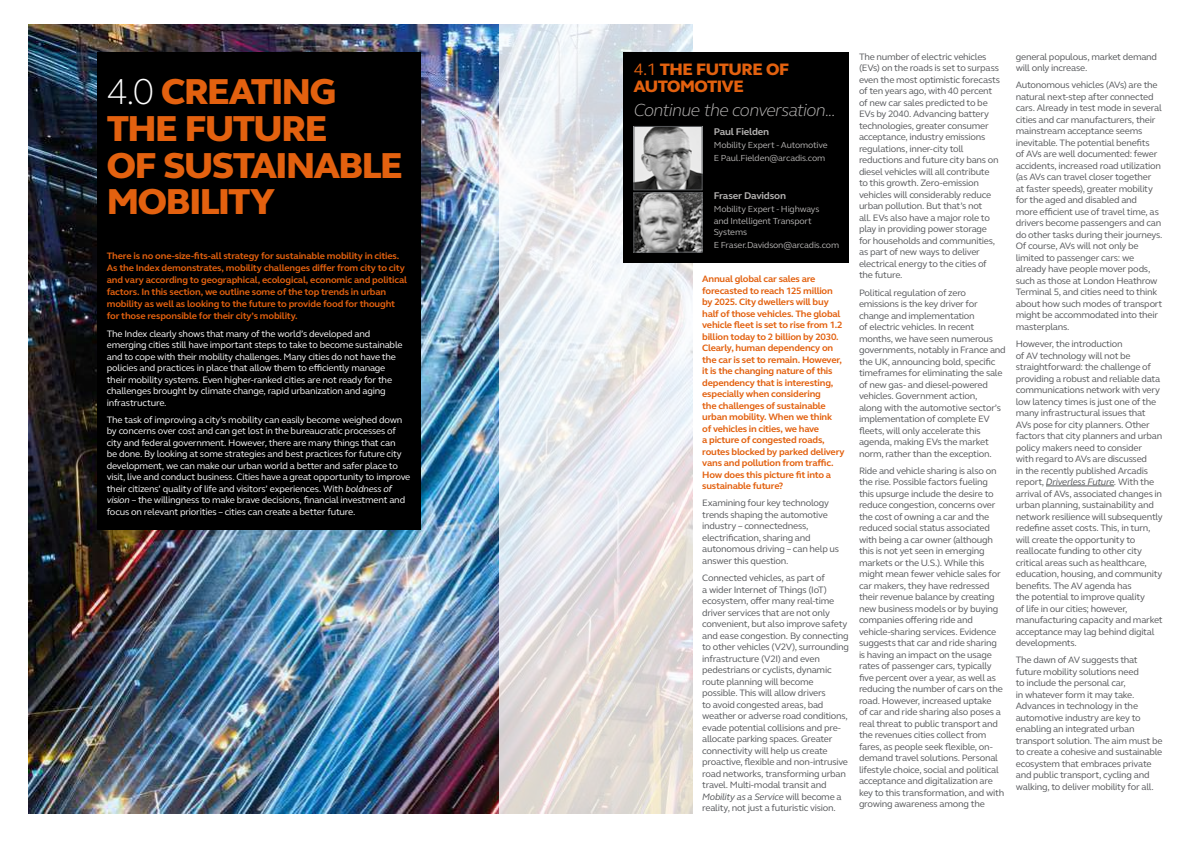
<style>
.page{position:relative;width:1191px;height:842px;background:#fff}
.page>*{position:absolute;margin:0;border:0;box-sizing:border-box;transform-origin:0 0}
.t1{font:800 37px/36.7px "FS Elliot Pro";letter-spacing:-.035em;color:#e3610f}
.t2{font:italic 300 18px "FS Elliot Pro";letter-spacing:-.035em;color:#b5b3b2}
.t3{font:800 17px/17px "FS Elliot Pro";letter-spacing:-.025em;color:#e3610f}
.t4{font:700 10px "FS Elliot Pro";letter-spacing:-.02em;color:#b5b3b2}
.t5{font:9.5px/11.5px "FS Elliot Pro";letter-spacing:-.025em;color:#55575a}
.t6{font:9.5px/11.5px "FS Elliot Pro";letter-spacing:-.02em;color:#fff}
.t7{font:700 9.5px/11.5px "FS Elliot Pro";letter-spacing:-.02em;color:#e3610f}
.t8{font:9px/11.5px "FS Elliot Pro";letter-spacing:-.02em;color:#b5b3b2}
.s1{font-weight:300;color:#fff}
.s2{font-style:italic}
.s3{font-weight:400}
</style>
<div class="page">
<img style="left:28px;top:24px;width:470px;height:790px">
<svg style="left:498px;top:24px;width:617px;height:790px"></svg>
<hr style="left:1046px;top:486px;width:68px;height:1px;background:#55575a">
<div style="left:624px;top:52px;width:225px;height:211px;background:#000"></div>
<img style="left:636px;top:195px;width:64px;height:55px">
<div style="left:634px;top:193px;width:68px;height:59px;border:1px solid #55575a"></div>
<img style="left:636px;top:128px;width:64px;height:60px">
<div style="left:634px;top:126px;width:68px;height:64px;border:1px solid #55575a"></div>
<div style="left:97px;top:52px;width:323px;height:478px;background:#000"></div>
<h1 class="t1" style="left:107px;top:73px;width:297px"><span class="s1">4.0</span> CREATING<br>THE FUTURE<br>OF SUSTAINABLE<br>MOBILITY</h1>
<p class="t7" style="left:107px;top:250px;width:302px;line-height:12px">There is no one-size-fits-all strategy for sustainable mobility in cities.<br>As the Index demonstrates, mobility challenges differ from city to city and vary according to geographical, ecological, economic and political factors. In this section, we outline some of the top trends in urban mobility as well as looking to the future to provide food for thought for those responsible for their city’s mobility.</p>
<p class="t6" style="left:107px;top:327px;width:297px">The Index clearly shows that many of the world’s developed and emerging cities still have important steps to take to become sustainable and to cope with their mobility challenges. Many cities do not have the policies and practices in place that allow them to efficiently manage their mobility systems. Even higher-ranked cities are not ready for the challenges brought by climate change, rapid urbanization and aging infrastructure.</p>
<p class="t6" style="left:107px;top:414px;width:305px">The task of improving a city’s mobility can easily become weighed down by concerns over cost and can get lost in the bureaucratic processes of city and federal government. However, there are many things that can<br>be done. By looking at some strategies and best practices for future city development, we can make our urban world a better and safer place to visit, live and conduct business. Cities have a great opportunity to improve their citizens’ quality of life and visitors’ experiences. With <span class="s2">boldness of vision</span> – the willingness to make brave decisions, financial investment and focus on relevant priorities – cities can create a better future.</p>
<h3 class="t3" style="left:634px;top:61px;width:157px"><span class="s3">4.1</span> THE FUTURE OF<br>AUTOMOTIVE</h3>
<h2 class="t2" style="left:634px;top:98px;width:204px">Continue the conversation...</h2>
<p class="t4" style="left:714px;top:125px;width:57px">Paul Fielden</p>
<p class="t8" style="left:714px;top:138px;width:115px;line-height:13px">Mobility Expert - Automotive<br>E Paul.Fielden@arcadis.com</p>
<p class="t4" style="left:714px;top:189px;width:74px">Fraser Davidson</p>
<p class="t8" style="left:714px;top:203px;width:107px">Mobility Expert - Highways and Intelligent Transport<br>Systems</p>
<p class="t8" style="left:714px;top:239px;width:127px">E Fraser.Davidson@arcadis.com</p>
<p class="t7" style="left:702px;top:273px;width:144px">Annual global car sales are forecasted to reach 125 million by 2025. City dwellers will buy half of those vehicles. The global vehicle fleet is set to rise from 1.2 billion today to 2 billion by 2030.<br>Clearly, human dependency on the car is set to remain. However, it is the changing nature of this dependency that is interesting, especially when considering<br>the challenges of sustainable urban mobility. When we think<br>of vehicles in cities, we have<br>a picture of congested roads, routes blocked by parked delivery vans and pollution from traffic.<br>How does this picture fit into a sustainable future?</p>
<p class="t5" style="left:702px;top:497px;width:138px">Examining four key technology trends shaping the automotive industry – connectedness, electrification, sharing and autonomous driving – can help us answer this question.</p>
<p class="t5" style="left:702px;top:572px;width:148px">Connected vehicles, as part of<br>a wider Internet of Things (IoT) ecosystem, offer many real-time driver services that are not only convenient, but also improve safety and ease congestion. By connecting to other vehicles (V2V), surrounding infrastructure (V2I) and even pedestrians or cyclists, dynamic route planning will become possible. This will allow drivers<br>to avoid congested areas, bad weather or adverse road conditions, evade potential collisions and pre&shy;allocate parking spaces. Greater connectivity will help us create proactive, flexible and non-intrusive road networks, transforming urban travel. Multi-modal transit and <span class="s2">Mobility as a Service</span> will become a reality, not just a futuristic vision.</p>
<p class="t5" style="left:859px;top:51px;width:143px">The number of electric vehicles (EVs) on the roads is set to surpass even the most optimistic forecasts of ten years ago, with 40 percent of new car sales predicted to be<br>EVs by 2040. Advancing battery technologies, greater consumer acceptance, industry emissions regulations, inner-city toll reductions and future city bans on diesel vehicles will all contribute to this growth. Zero-emission vehicles will considerably reduce urban pollution. But that’s not<br>all. EVs also have a major role to play in providing power storage for households and communities, as part of new ways to deliver electrical energy to the cities of the future.</p>
<p class="t5" style="left:859px;top:286px;width:148px">Political regulation of zero emissions is the key driver for change and implementation<br>of electric vehicles. In recent months, we have seen numerous governments, notably in France and the UK, announcing bold, specific timeframes for eliminating the sale of new gas- and diesel-powered vehicles. Government action,<br>along with the automotive sector’s implementation of complete EV fleets, will only accelerate this agenda, making EVs the market norm, rather than the exception.</p>
<p class="t5" style="left:859px;top:465px;width:147px">Ride and vehicle sharing is also on the rise. Possible factors fueling this upsurge include the desire to reduce congestion, concerns over the cost of owning a car and the reduced social status associated with being a car owner (although this is not yet seen in emerging markets or the U.S.). While this might mean fewer vehicle sales for car makers, they have redressed their revenue balance by creating new business models or by buying companies offering ride and vehicle-sharing services. Evidence suggests that car and ride sharing is having an impact on the usage rates of passenger cars, typically five percent over a year, as well as reducing the number of cars on the road. However, increased uptake<br>of car and ride sharing also poses a real threat to public transport and the revenues cities collect from fares, as people seek flexible, on&shy;demand travel solutions. Personal lifestyle choice, social and political acceptance and digitalization are key to this transformation, and with growing awareness among the</p>
<p class="t5" style="left:1015px;top:50px;width:143px">general populous, market demand will only increase.</p>
<p class="t5" style="left:1015px;top:79px;width:148px">Autonomous vehicles (AVs) are the natural next-step after connected cars. Already in test mode in several cities and car manufacturers, their mainstream acceptance seems inevitable. The potential benefits<br>of AVs are well documented: fewer accidents, increased road utilization (as AVs can travel closer together<br>at faster speeds), greater mobility for the aged and disabled and<br>more efficient use of travel time, as drivers become passengers and can do other tasks during their journeys.<br>Of course, AVs will not only be limited to passenger cars: we already have people mover pods, such as those at London Heathrow Terminal 5, and cities need to think about how such modes of transport might be accommodated into their masterplans.</p>
<p class="t5" style="left:1015px;top:338px;width:148px">However, the introduction<br>of AV technology will not be straightforward: the challenge of providing a robust and reliable data communications network with very low latency times is just one of the many infrastructural issues that AVs pose for city planners. Other factors that city planners and urban policy makers need to consider<br>with regard to AVs are discussed<br>in the recently published Arcadis report, <span class="s2">Driverless Future.</span> With the arrival of AVs, associated changes in urban planning, sustainability and network resilience will subsequently redefine asset costs. This, in turn, will create the opportunity to reallocate funding to other city critical areas such as healthcare, education, housing, and community benefits. The AV agenda has<br>the potential to improve quality<br>of life in our cities; however, manufacturing capacity and market acceptance may lag behind digital developments.</p>
<p class="t5" style="left:1015px;top:654px;width:148px">The dawn of AV suggests that future mobility solutions need<br>to include the personal car,<br>in whatever form it may take.<br>Advances in technology in the automotive industry are key to enabling an integrated urban transport solution. The aim must be to create a cohesive and sustainable ecosystem that embraces private and public transport, cycling and walking, to deliver mobility for all.</p>
</div>
